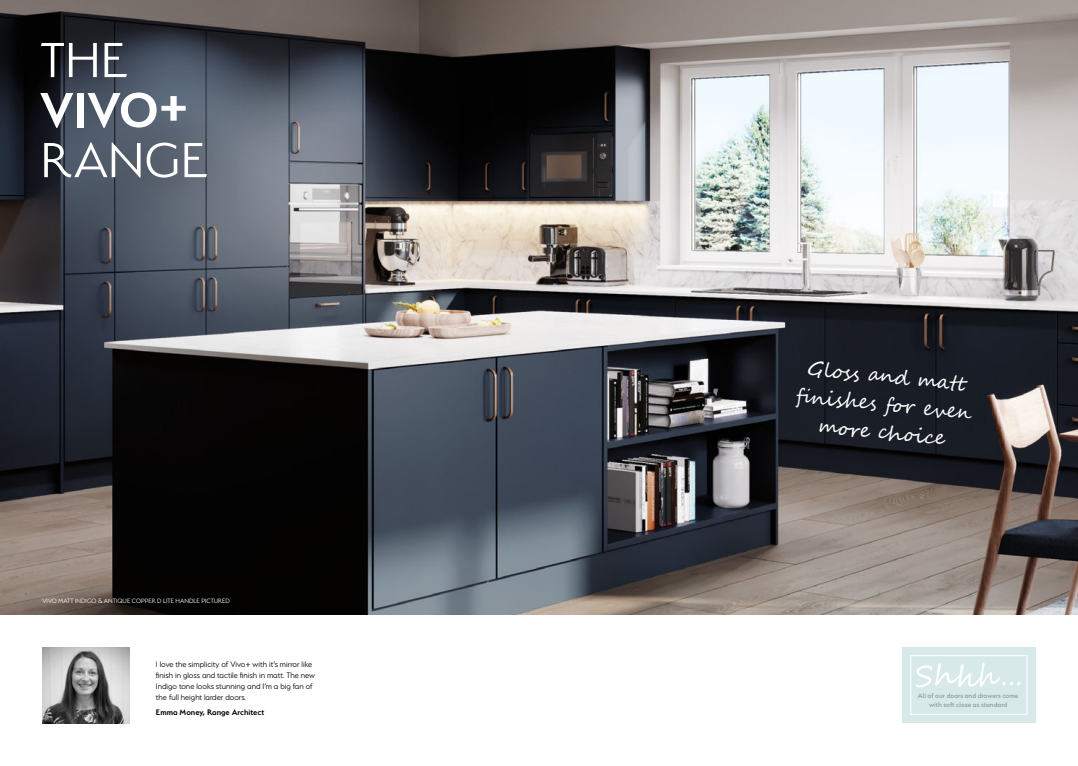
<style>
.page{position:relative;width:1078px;height:766px;background:#fff}
.page>*{position:absolute;margin:0;border:0;box-sizing:border-box;transform-origin:0 0}
.t1{font:300 55px/50px "Serenity";color:#fff}
.t2{font:20px/28px "Segoe Script";color:#fff;text-align:center}
.t3{font:300 9px/10.8px "Serenity";color:#000}
.t4{font:600 9px "Serenity";color:#000}
.t5{font:500 7.7px/8.5px "Serenity";color:#879e9d;text-align:center}
.t6{font:300 7px "Serenity";color:#fff}
.s1{font-weight:600}
.s2{font-weight:600;font-size:52px}
</style>
<div class="page">
<img style="left:0;top:0;width:1077px;height:614px">
<img style="left:43px;top:647px;width:86px;height:76px">
<div style="left:902px;top:647px;width:133px;height:75px;background:#d7eae9"></div>
<div style="left:910px;top:655px;width:117px;height:59px;background:#d7eae9;border:1px solid #fff"></div>
<svg style="left:916px;top:662px;width:104px;height:25px"></svg>
<h1 class="t1" style="left:40px;top:35px;width:168px">THE<br><span class="s1">VIVO</span><span class="s2">+<br></span>RANGE</h1>
<p class="t6" style="left:43px;top:597px;width:189px">VIVO MATT INDIGO &amp; ANTIQUE COPPER D LITE HANDLE PICTURED</p>
<p class="t3" style="left:156px;top:659px;width:161px">I love the simplicity of Vivo+ with it’s mirror like finish in gloss and tactile finish in matt. The new Indigo tone looks stunning and I’m a big fan of the full height larder doors.</p>
<p class="t4" style="left:156px;top:707px;width:110px">Emma Money, Range Architect</p>
<h2 class="t2" style="left:800px;top:353px;width:178px;rotate:6deg">Gloss and matt<br>fi nishes for even more choice</h2>
<p class="t5" style="left:917px;top:691px;width:102px">All of our doors and drawers come with soft close as standard</p>
</div>
